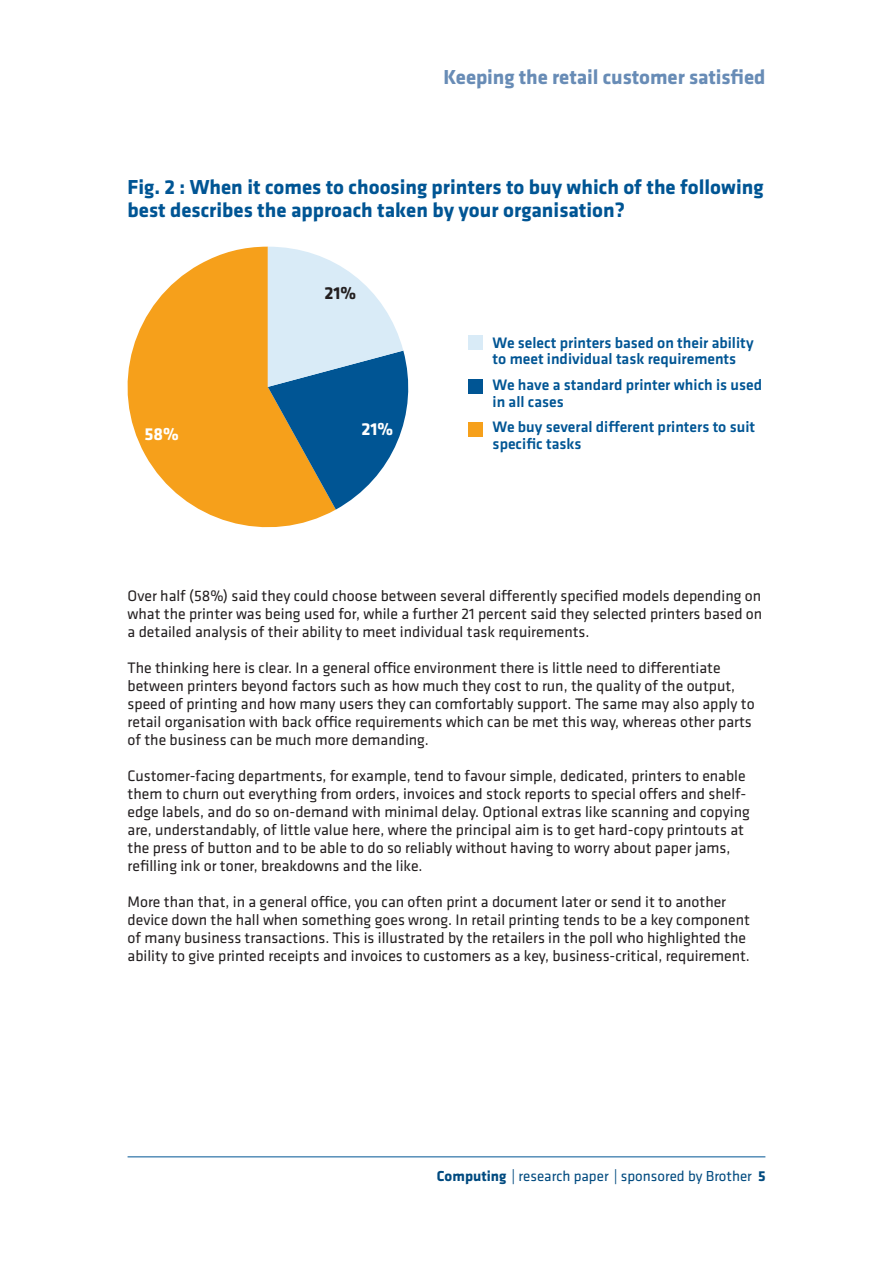
<style>
.page{position:relative;width:893px;height:1263px;background:#fff}
.page>*{position:absolute;margin:0;border:0;box-sizing:border-box;transform-origin:0 0}
.t1{font:700 21px/22.5px "Klavika";color:#005594}
.t2{font:700 21px "Klavika";letter-spacing:-.005em;color:#688cb6}
.t3{font:700 18px "Klavika";color:#fff}
.t4{font:700 18px "Klavika";color:#231f20}
.t5{font:15.75px/18px "Klavika";color:#231f20}
.t6{font:500 15.75px/17px "Klavika";color:#005594}
.t7{font:15px "Klavika";color:#004a7f}
.s1{font-weight:700}
</style>
<div class="page">
<hr style="left:128px;top:1156px;width:637px;height:1px;background:#005594">
<svg style="left:128px;top:247px;width:207px;height:280px;fill:#f6a01b"></svg>
<svg style="left:268px;top:247px;width:140px;height:263px"></svg>
<div style="left:469px;top:335px;width:14px;height:14px;background:#d9ebf7"></div>
<div style="left:469px;top:379px;width:14px;height:15px;background:#005594"></div>
<div style="left:469px;top:422px;width:14px;height:14px;background:#f6a01b"></div>
<h1 class="t2" style="left:443px;top:62px;width:323px">Keeping the retail customer satisfied</h1>
<h1 class="t1" style="left:128px;top:175px;width:637px">Fig. 2 : When it comes to choosing printers to buy which of the following best describes the approach taken by your organisation?</h1>
<p class="t3" style="left:145px;top:420px;width:36px">58%</p>
<p class="t4" style="left:325px;top:280px;width:33px">21%</p>
<p class="t3" style="left:361px;top:416px;width:33px">21%</p>
<p class="t6" style="left:493px;top:333px;width:262px">We select printers based on their ability to meet individual task requirements</p>
<p class="t6" style="left:493px;top:376px;width:271px">We have a standard printer which is used in all cases</p>
<p class="t6" style="left:493px;top:418px;width:264px">We buy several different printers to suit specific tasks</p>
<p class="t5" style="left:128px;top:586px;width:636px;text-align:justify">Over half (58%) said they could choose between several differently specified models depending on what the printer was being used for, while a further 21 percent said they selected printers based on a detailed analysis of their ability to meet individual task requirements.</p>
<p class="t5" style="left:128px;top:658px;width:629px">The thinking here is clear. In a general office environment there is little need to differentiate between printers beyond factors such as how much they cost to run, the quality of the output, speed of printing and how many users they can comfortably support. The same may also apply to retail organisation with back office requirements which can be met this way, whereas other parts of the business can be much more demanding.</p>
<p class="t5" style="left:128px;top:766px;width:624px">Customer-facing departments, for example, tend to favour simple, dedicated, printers to enable them to churn out everything from orders, invoices and stock reports to special offers and shelf&shy;edge labels, and do so on-demand with minimal delay. Optional extras like scanning and copying are, understandably, of little value here, where the principal aim is to get hard-copy printouts at the press of button and to be able to do so reliably without having to worry about paper jams, refilling ink or toner, breakdowns and the like.</p>
<p class="t5" style="left:128px;top:892px;width:624px">More than that, in a general office, you can often print a document later or send it to another device down the hall when something goes wrong. In retail printing tends to be a key component of many business transactions. This is illustrated by the retailers in the poll who highlighted the ability to give printed receipts and invoices to customers as a key, business-critical, requirement.</p>
<p class="t7" style="left:437px;top:1166px;width:330px"><span class="s1">Computing</span> | research paper | sponsored by Brother <span class="s1">5</span></p>
</div>
